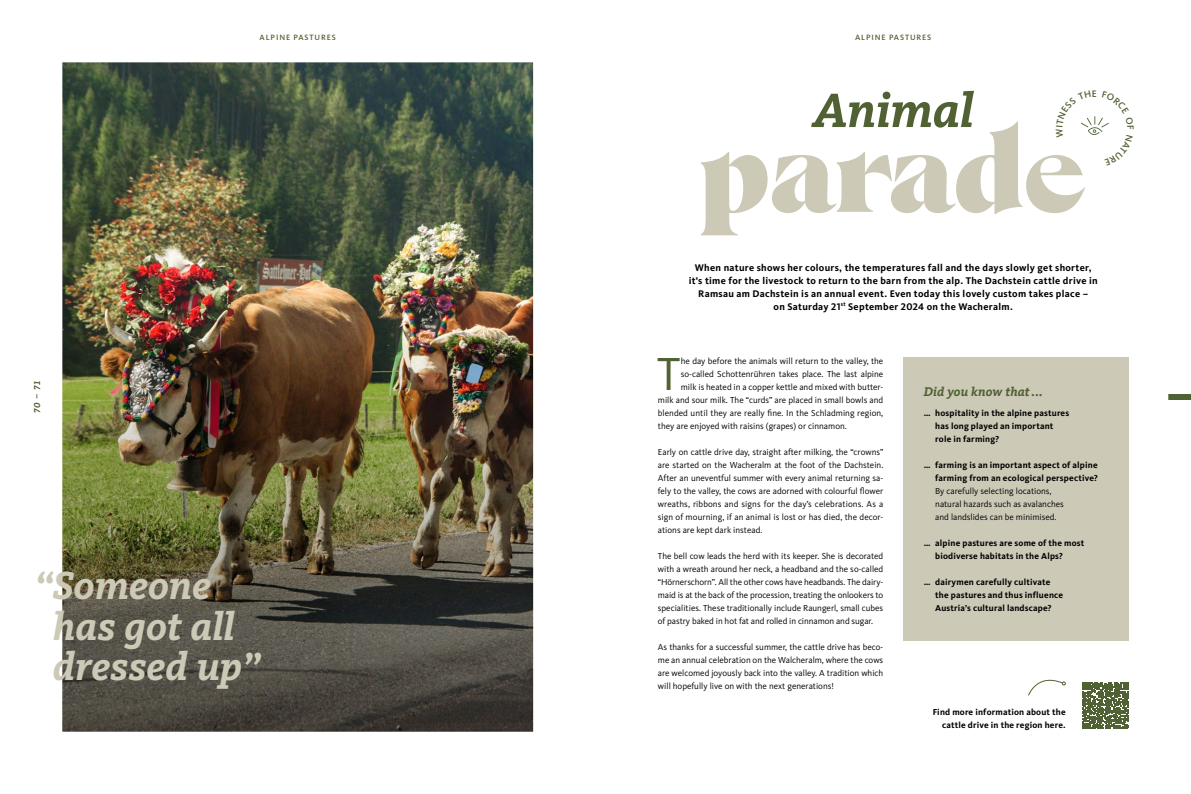
<style>
.page{position:relative;width:1191px;height:794px;background:#fff}
.page>*{position:absolute;margin:0;border:0;box-sizing:border-box;transform-origin:0 0}
.t1{font:107px "Africa Betri Drylands";color:#cdc9b7}
.t2{font:italic 700 50px "Kievit Slab Offc";color:#506133}
.t3{font:48px "Kievit Pro";color:#506133}
.t4{font:italic 700 40.5px/40.5px "Kievit Slab Pro";color:#cdc9b7}
.t5{font:italic 700 13px "Kievit Slab Offc";letter-spacing:.01em;color:#506133}
.t6{font:700 10px/13px "Kievit Pro";letter-spacing:.03em;color:#000;text-align:center}
.t7{font:9px/13px "Kievit Pro";color:#000;text-align:justify}
.t8{font:700 9px/13px "Kievit Pro";letter-spacing:.02em;color:#000}
.t9{font:italic 700 9px "Kievit Slab Pro";color:#506133}
.t10{font:500 8px "Kievit Pro";letter-spacing:.11em;color:#506133}
</style>
<div class="page">
<div style="left:903px;top:357px;width:225px;height:283px;background:#cdc9b7"></div>
<img style="left:62px;top:62px;width:471px;height:264px">
<img style="left:62px;top:326px;width:471px;height:405px">
<svg style="left:1028px;top:679px;width:37px;height:17px"></svg>
<svg style="left:1082px;top:682px;width:46px;height:46px"></svg>
<div style="left:1168px;top:394px;width:23px;height:6px;background:#506133"></div>
<svg style="left:1081px;top:116px;width:28px;height:19px"></svg>
<p class="t10" style="left:260px;top:33px;width:78px">ALPINE PASTURES</p>
<p class="t10" style="left:855px;top:33px;width:78px">ALPINE PASTURES</p>
<h2 class="t2" style="left:813px;top:81px;width:162px">Animal</h2>
<h1 class="t1" style="left:699px;top:122px;width:389px">parade</h1>
<p class="t9" style="left:32px;top:413px;width:34px;rotate:-90deg">70 – 71</p>
<h3 class="t4" style="left:53px;top:565px;width:209px;text-indent:-18px">“Someone has got all dressed up”</h3>
<p class="t6" style="left:688px;top:261px;width:410px">When nature shows her colours, the temperatures fall and the days slowly get shorter, it’s time for the livestock to return to the barn from the alp. The Dachstein cattle drive in Ramsau am Dachstein is an annual event. Even today this lovely custom takes place –<br>on Saturday 21<sup>st</sup> September 2024 on the Wacheralm.</p>
<h3 class="t3" style="left:657px;top:345px;width:25px">T</h3>
<p class="t7" style="left:681px;top:354px;width:204px">he day before the animals will return to the valley, the</p>
<p class="t7" style="left:681px;top:367px;width:204px">so-called Schottenrühren takes place. The last alpine</p>
<p class="t7" style="left:681px;top:380px;width:204px">milk is heated in a copper kettle and mixed with butter-</p>
<p class="t7" style="left:658px;top:393px;width:227px">milk and sour milk. The “curds” are placed in small bowls and</p>
<p class="t7" style="left:658px;top:406px;width:227px">blended until they are really fine. In the Schladming region,</p>
<p class="t7" style="left:658px;top:419px;width:190px">they are enjoyed with raisins (grapes) or cinnamon.</p>
<p class="t7" style="left:658px;top:445px;width:227px">Early on cattle drive day, straight after milking, the “crowns” are started on the Wacheralm at the foot of the Dachstein.<br>After an uneventful summer with every animal returning sa&shy;fely to the valley, the cows are adorned with colourful flower wreaths, ribbons and signs for the day’s celebrations. As a sign of mourning, if an animal is lost or has died, the decor&shy;ations are kept dark instead.</p>
<p class="t7" style="left:658px;top:549px;width:227px">The bell cow leads the herd with its keeper. She is decorated with a wreath around her neck, a headband and the so-called “Hörnerschorn”. All the other cows have headbands. The dairy&shy;maid is at the back of the procession, treating the onlookers to specialities. These traditionally include Raungerl, small cubes of pastry baked in hot fat and rolled in cinnamon and sugar.</p>
<p class="t7" style="left:658px;top:640px;width:227px">As thanks for a successful summer, the cattle drive has beco&shy;me an annual celebration on the Walcheralm, where the cows are welcomed joyously back into the valley. A tradition which will hopefully live on with the next generations!</p>
<h3 class="t5" style="left:924px;top:384px;width:120px">Did you know that...</h3>
<p class="t8" style="left:935px;top:406px;width:135px;text-indent:-11px">… hospitality in the alpine pastures has long played an important role in farming?</p>
<p class="t8" style="left:924px;top:458px;width:175px;text-align:right">… farming is an important aspect of alpine farming from an ecological perspective?</p>
<p class="t7" style="left:935px;top:484px;width:130px;text-align:left">By carefully selecting locations, natural hazards such as avalanches and landslides can be minimised.</p>
<p class="t8" style="left:935px;top:536px;width:151px;text-indent:-11px">… alpine pastures are some of the most biodiverse habitats in the Alps?</p>
<p class="t8" style="left:935px;top:575px;width:129px;text-indent:-11px">… dairymen carefully cultivate the pastures and thus influence<br>Austria’s cultural landscape?</p>
<p class="t8" style="left:932px;top:706px;width:134px;text-align:right">Find more information about the cattle drive in the region here.</p>
</div>
